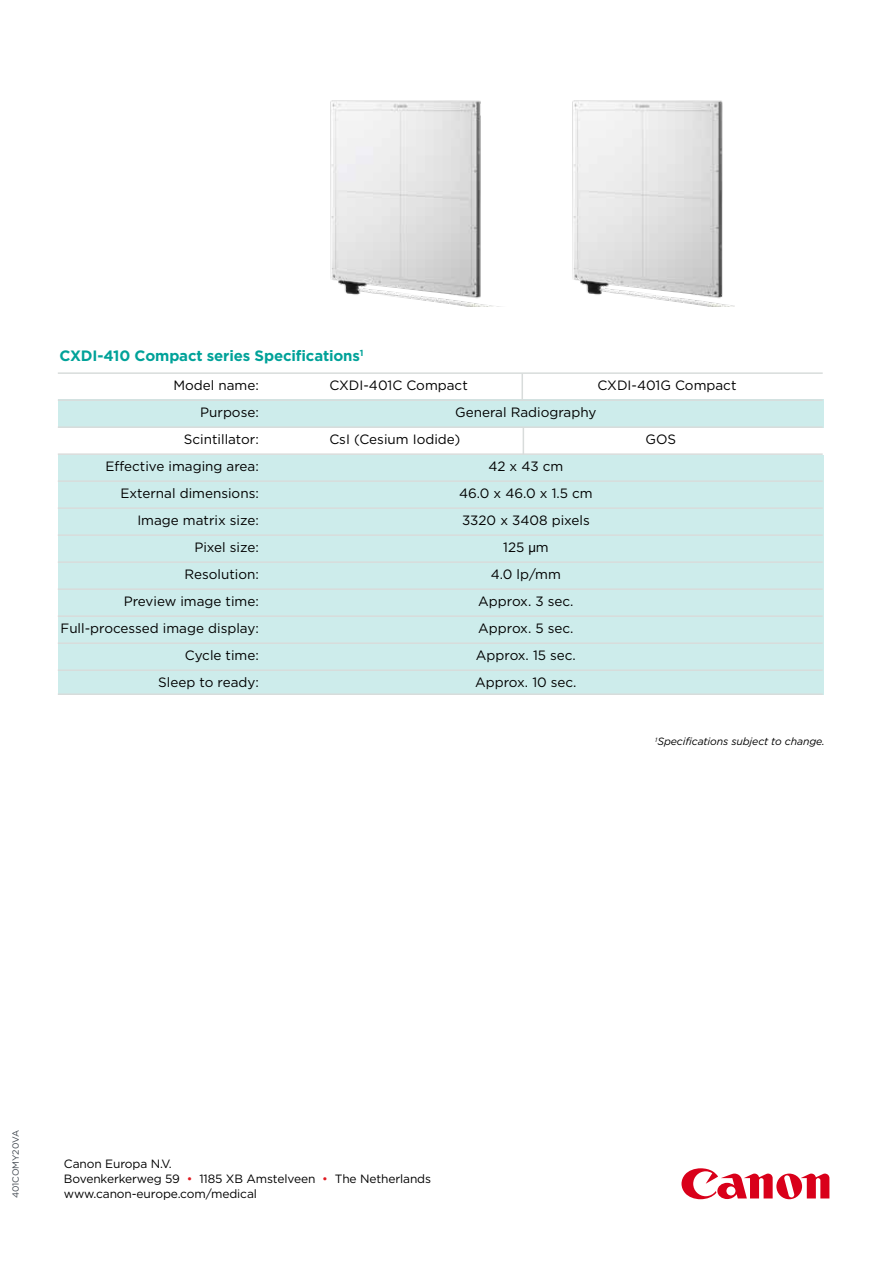
<style>
.page{position:relative;width:893px;height:1263px;background:#fff}
.page>*{position:absolute;margin:0;border:0;box-sizing:border-box;transform-origin:0 0}
.t1{font:700 15px "Gotham";letter-spacing:-.01em;color:#00a299}
.t2{font:13.5px "Gotham";color:#000}
.t3{font:12px/15px "Gotham";letter-spacing:-.01em;color:#000}
.t4{font:italic 10.5px "Gotham";letter-spacing:-.01em;color:#000}
.t5{font:9px "Gotham";letter-spacing:-.01em;color:#40474f}
.s1{font-family:"Helvetica Neue"}
.s2{color:#e11b22}
</style>
<div class="page">
<svg style="left:681px;top:1168px;width:148px;height:31px"></svg>
<img style="left:330px;top:100px;width:163px;height:206px">
<img style="left:572px;top:100px;width:163px;height:206px">
<div style="left:58px;top:455px;width:765px;height:239px;background:#cdeceb"></div>
<div style="left:58px;top:399px;width:765px;height:28px;background:#cdeceb"></div>
<hr style="left:521px;top:373px;width:2px;height:27px;background:#d8dcdb">
<svg style="left:523px;top:428px;width:1px;height:25px"></svg>
<hr style="left:58px;top:372px;width:765px;height:2px;background:#d8dcdb">
<hr style="left:58px;top:399px;width:765px;height:2px;background:#d8dcdb">
<hr style="left:58px;top:426px;width:765px;height:2px;background:#d8dcdb">
<hr style="left:58px;top:453px;width:765px;height:2px;background:#d8dcdb">
<hr style="left:58px;top:480px;width:765px;height:2px;background:#d8dcdb">
<hr style="left:58px;top:507px;width:765px;height:2px;background:#d8dcdb">
<hr style="left:58px;top:534px;width:765px;height:2px;background:#d8dcdb">
<hr style="left:58px;top:561px;width:765px;height:2px;background:#d8dcdb">
<hr style="left:58px;top:588px;width:765px;height:2px;background:#d8dcdb">
<hr style="left:58px;top:615px;width:765px;height:2px;background:#d8dcdb">
<hr style="left:58px;top:642px;width:765px;height:2px;background:#d8dcdb">
<hr style="left:58px;top:669px;width:765px;height:2px;background:#d8dcdb">
<hr style="left:58px;top:693px;width:765px;height:2px;background:#d8dcdb">
<p class="t1" style="left:59px;top:345px;width:306px">CXDI-410 Compact series Specifications<sup>1</sup></p>
<p class="t2" style="left:173px;top:376px;width:87px">Model name:</p>
<p class="t2" style="left:329px;top:376px;width:140px">CXDI-401C Compact</p>
<p class="t2" style="left:597px;top:376px;width:141px">CXDI-401G Compact</p>
<p class="t2" style="left:200px;top:403px;width:60px">Purpose:</p>
<p class="t2" style="left:455px;top:403px;width:143px">General Radiography</p>
<p class="t2" style="left:184px;top:430px;width:76px">Scintillator:</p>
<p class="t2" style="left:329px;top:430px;width:132px">CsI (Cesium Iodide)</p>
<p class="t2" style="left:645px;top:430px;width:32px">GOS</p>
<p class="t2" style="left:105px;top:457px;width:155px">Effective imaging area:</p>
<p class="t2" style="left:488px;top:457px;width:76px">42 x 43 cm</p>
<p class="t2" style="left:120px;top:484px;width:140px">External dimensions:</p>
<p class="t2" style="left:459px;top:484px;width:135px">46.0 x 46.0 x 1.5 cm</p>
<p class="t2" style="left:137px;top:511px;width:123px">Image matrix size:</p>
<p class="t2" style="left:462px;top:511px;width:129px">3320 x 3408 pixels</p>
<p class="t2" style="left:194px;top:538px;width:66px">Pixel size:</p>
<p class="t2" style="left:503px;top:538px;width:47px">125 <span class="s1">μ</span>m</p>
<p class="t2" style="left:184px;top:565px;width:76px">Resolution:</p>
<p class="t2" style="left:491px;top:565px;width:72px">4.0 lp/mm</p>
<p class="t2" style="left:124px;top:592px;width:137px">Preview image time:</p>
<p class="t2" style="left:478px;top:592px;width:97px">Approx. 3 sec.</p>
<p class="t2" style="left:60px;top:619px;width:200px">Full-processed image display:</p>
<p class="t2" style="left:478px;top:619px;width:97px">Approx. 5 sec.</p>
<p class="t2" style="left:185px;top:646px;width:75px">Cycle time:</p>
<p class="t2" style="left:476px;top:646px;width:101px">Approx. 15 sec.</p>
<p class="t2" style="left:158px;top:673px;width:102px">Sleep to ready:</p>
<p class="t2" style="left:475px;top:673px;width:103px">Approx. 10 sec.</p>
<p class="t4" style="left:655px;top:734px;width:171px"><sup>1</sup>Specifications subject to change.</p>
<p class="t5" style="left:10px;top:1198px;width:69px;rotate:-90deg">401COMY20VA</p>
<p class="t3" style="left:64px;top:1156px;width:369px">Canon Europa N.V.<br>Bovenkerkerweg 59 <span class="s2">•</span> 1185 XB Amstelveen <span class="s2">•</span> The Netherlands www.canon-europe.com/medical</p>
</div>
